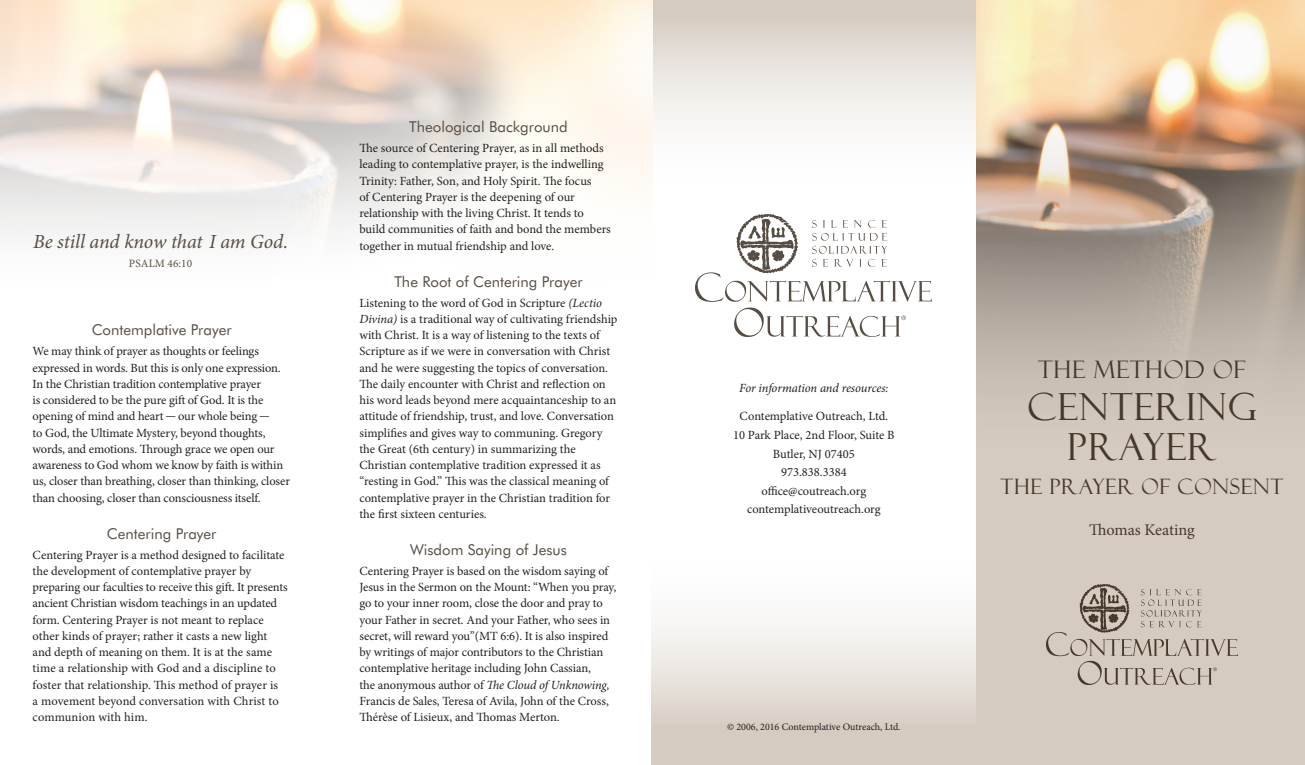
<style>
.page{position:relative;width:1305px;height:765px;background:#fff}
.page>*{position:absolute;margin:0;border:0;box-sizing:border-box;transform-origin:0 0}
.Body{font:37.5px/40px "Felix Titling";letter-spacing:.03em;color:#45392b;text-align:center}
.Body-2{font:24.25px "Felix Titling";letter-spacing:.03em;color:#45392b}
.Body-3{font:21.25px "Felix Titling";letter-spacing:.03em;color:#45392b}
.Body-4{font:italic 20px "Minion Pro";letter-spacing:-.01em;color:#574e43}
.Body-5{font:16.25px "Minion Pro";letter-spacing:-.005em;color:#45392b}
.basic_LJ_paragraph{font:15px "Futura BT";color:#574e43}
.basic_LJ_paragraph-2{font:12.5px/16.2px "Minion Pro";letter-spacing:-.005em;color:#231f20}
.Body-6{font:12.5px "Minion Pro";color:#231f20}
.Body-7{font:italic 12.5px "Minion Pro";letter-spacing:-.01em;color:#231f20}
.Body-8{font:11.25px "Minion Pro";letter-spacing:.01em;color:#574e43}
.Body-9{font:10px "Minion Pro";color:#231f20}
.s1{font-family:"Adobe Caslon Pro"}
.s2{font-style:italic}
</style>
<div class="page">
<div style="left:653px;top:0;width:324px;height:196px;background:linear-gradient(to bottom,#d7cdc3,#fff)"></div>
<div style="left:651px;top:549px;width:326px;height:216px;background:linear-gradient(to bottom,#fff,#d2c8bc)"></div>
<div style="left:977px;top:0;width:328px;height:765px;background:#d5cbc0"></div>
<img style="left:977px;top:0;width:328px;height:389px">
<div style="left:993px;top:351px;width:299px;height:196px;background:#d5cbc0"></div>
<img style="left:696px;top:214px;width:236px;height:123px">
<img style="left:1046px;top:585px;width:192px;height:99px">
<p class="Body-4" style="left:33px;top:228px;width:256px">Be still and know that I am God.</p>
<p class="Body-8" style="left:129px;top:256px;width:65px">PSALM 46:10</p>
<p class="basic_LJ_paragraph" style="left:92px;top:321px;width:141px">Contemplative Prayer</p>
<p class="basic_LJ_paragraph-2" style="left:33px;top:343px;width:259px">We may think of prayer as thoughts or feelings expressed in words. But this is only one expression.<br>In the Christian tradition contemplative prayer<br>is considered to be the pure gift of God. It is the opening of mind and heart <span class="s1">-</span> our whole being <span class="s1">-<br></span>to God, the Ultimate Mystery, beyond thoughts, words, and emotions. Through grace we open our awareness to God whom we know by faith is within us, closer than breathing, closer than thinking, closer than choosing, closer than consciousness itself.</p>
<p class="basic_LJ_paragraph" style="left:107px;top:524px;width:111px">Centering Prayer</p>
<p class="basic_LJ_paragraph-2" style="left:33px;top:547px;width:257px">Centering Prayer is a method designed to facilitate the development of contemplative prayer by preparing our faculties to receive this gift. It presents ancient Christian wisdom teachings in an updated form. Centering Prayer is not meant to replace other kinds of prayer; rather it casts a new light and depth of meaning on them. It is at the same time a relationship with God and a discipline to foster that relationship. This method of prayer is<br>a movement beyond conversation with Christ to communion with him.</p>
<p class="basic_LJ_paragraph" style="left:409px;top:118px;width:160px">Theological Background</p>
<p class="basic_LJ_paragraph-2" style="left:359px;top:140px;width:253px">The source of Centering Prayer, as in all methods leading to contemplative prayer, is the indwelling Trinity: Father, Son, and Holy Spirit. The focus<br>of Centering Prayer is the deepening of our relationship with the living Christ. It tends to build communities of faith and bond the members together in mutual friendship and love.</p>
<p class="basic_LJ_paragraph" style="left:394px;top:272px;width:190px">The Root of Centering Prayer</p>
<p class="basic_LJ_paragraph-2" style="left:359px;top:295px;width:260px">Listening to the word of God in Scripture <span class="s2">(Lectio Divina)</span> is a traditional way of cultivating friendship with Christ. It is a way of listening to the texts of Scripture as if we were in conversation with Christ and he were suggesting the topics of conversation.<br>The daily encounter with Christ and reflection on his word leads beyond mere acquaintanceship to an attitude of friendship, trust, and love. Conversation simplifies and gives way to communing. Gregory the Great (6th century) in summarizing the Christian contemplative tradition expressed it as “resting in God.” This was the classical meaning of contemplative prayer in the Christian tradition for the first sixteen centuries.</p>
<p class="basic_LJ_paragraph" style="left:410px;top:540px;width:158px">Wisdom Saying of Jesus</p>
<p class="basic_LJ_paragraph-2" style="left:359px;top:563px;width:258px">Centering Prayer is based on the wisdom saying of Jesus in the Sermon on the Mount: “When you pray, go to your inner room, close the door and pray to your Father in secret. And your Father, who sees in secret, will reward you”(MT 6:6). It is also inspired by writings of major contributors to the Christian contemplative heritage including John Cassian,<br>the anonymous author of <span class="s2">The Cloud of Unknowing, </span>Francis de Sales, Teresa of Avila, John of the Cross, Thérèse of Lisieux, and Thomas Merton.</p>
<p class="Body-7" style="left:739px;top:379px;width:151px">For information and resources:</p>
<p class="Body-6" style="left:740px;top:408px;width:150px">Contemplative Outreach, Ltd.</p>
<p class="Body-6" style="left:733px;top:427px;width:163px">10 Park Place, 2nd Floor, Suite B</p>
<p class="Body-6" style="left:773px;top:445px;width:83px">Butler, NJ 07405</p>
<p class="Body-6" style="left:781px;top:464px;width:67px">973.838.3384</p>
<p class="Body-6" style="left:761px;top:482px;width:106px">office@coutreach.org</p>
<p class="Body-6" style="left:747px;top:501px;width:135px">contemplativeoutreach.org</p>
<p class="Body-9" style="left:727px;top:720px;width:175px">© 2006, 2016 Contemplative Outreach, Ltd.</p>
<p class="Body-2" style="left:1038px;top:355px;width:209px">THE METHOD OF</p>
<p class="Body" style="left:1027px;top:387px;width:231px">CENTERING<br>PRAYER</p>
<p class="Body-3" style="left:1001px;top:474px;width:284px">THE PRAYER OF CONSENT</p>
<p class="Body-5" style="left:1089px;top:519px;width:107px">Thomas Keating</p>
</div>
